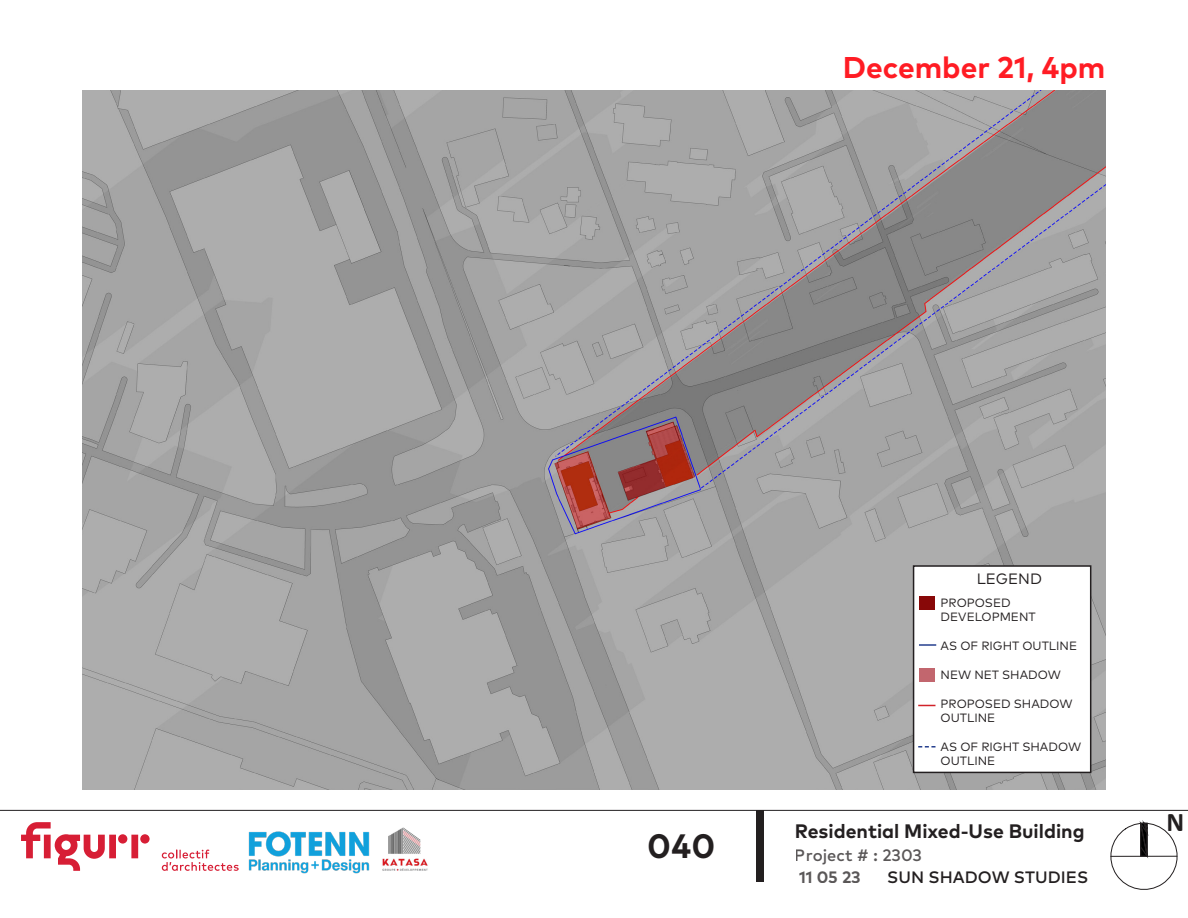
<style>
.page{position:relative;width:1188px;height:918px;background:#fff}
.page>*{position:absolute;margin:0;border:0;box-sizing:border-box;transform-origin:0 0}
.t1{font:700 33.75px "Mark OT";color:#231f20}
.t2{font:700 30px "Mark OT";color:#ff1c24}
.t3{font:700 27px "Calibri";color:#231f20}
.t4{font:700 19.5px "Mark OT";color:#231f20}
.t5{font:500 16.5px/22.8px "Mark OT";color:#231f20}
.t6{font:700 16.5px "Mark OT";color:#231f20}
.t7{font:15px "Mark OT";color:#231f20}
.t8{font:12px/14.4px "Mark OT";color:#231f20}
</style>
<div class="page">
<svg style="left:1091px;top:809px;width:97px;height:81px"></svg>
<img style="left:248px;top:831px;width:122px;height:42px">
<img style="left:382px;top:827px;width:46px;height:44px">
<div style="left:756px;top:810px;width:8px;height:72px;background:#231f20"></div>
<hr style="left:0;top:810px;width:1188px;height:1px;background:#231f20">
<div style="left:118px;top:834px;width:9px;height:10px;background:#d71e35;border-radius:50%"></div>
<svg style="left:140px;top:834px;width:10px;height:10px"></svg>
<svg style="left:131px;top:835px;width:7px;height:23px"></svg>
<svg style="left:22px;top:822px;width:94px;height:49px"></svg>
<svg style="left:162px;top:850px;width:77px;height:21px"></svg>
<img style="left:83px;top:90px;width:1022px;height:699px">
<div style="left:914px;top:566px;width:177px;height:206px;background:#fff"></div>
<div style="left:913px;top:565px;width:178px;height:208px;border:2px solid #231f20"></div>
<div style="left:919px;top:596px;width:16px;height:13px;background:#880808"></div>
<div style="left:919px;top:669px;width:16px;height:13px;background:#c2666e"></div>
<svg style="left:918px;top:705px;width:18px;height:1px"></svg>
<svg style="left:918px;top:746px;width:18px;height:2px"></svg>
<svg style="left:919px;top:644px;width:17px;height:2px"></svg>
<p class="t2" style="left:843px;top:48px;width:264px">December 21, 4pm</p>
<h1 class="t1" style="left:647px;top:825px;width:70px">040</h1>
<p class="t7" style="left:977px;top:569px;width:67px">LEGEND</p>
<p class="t8" style="left:941px;top:595px;width:72px">PROPOSED</p>
<p class="t8" style="left:941px;top:610px;width:97px">DEVELOPMENT</p>
<p class="t8" style="left:941px;top:638px;width:138px">AS OF RIGHT OUTLINE</p>
<p class="t8" style="left:941px;top:667px;width:122px">NEW NET SHADOW</p>
<p class="t8" style="left:941px;top:696px;width:134px">PROPOSED SHADOW<br>OUTLINE</p>
<p class="t8" style="left:941px;top:739px;width:142px">AS OF RIGHT SHADOW<br>OUTLINE</p>
<h3 class="t4" style="left:795px;top:818px;width:291px">Residential Mixed-Use Building</h3>
<h3 class="t5" style="left:887px;top:843px;width:202px;text-indent:-92px">Project # : 2303<br>SUN SHADOW STUDIES</h3>
<h3 class="t6" style="left:799px;top:866px;width:63px">11 05 23</h3>
<h3 class="t3" style="left:1166px;top:803px;width:19px">N</h3>
</div>
